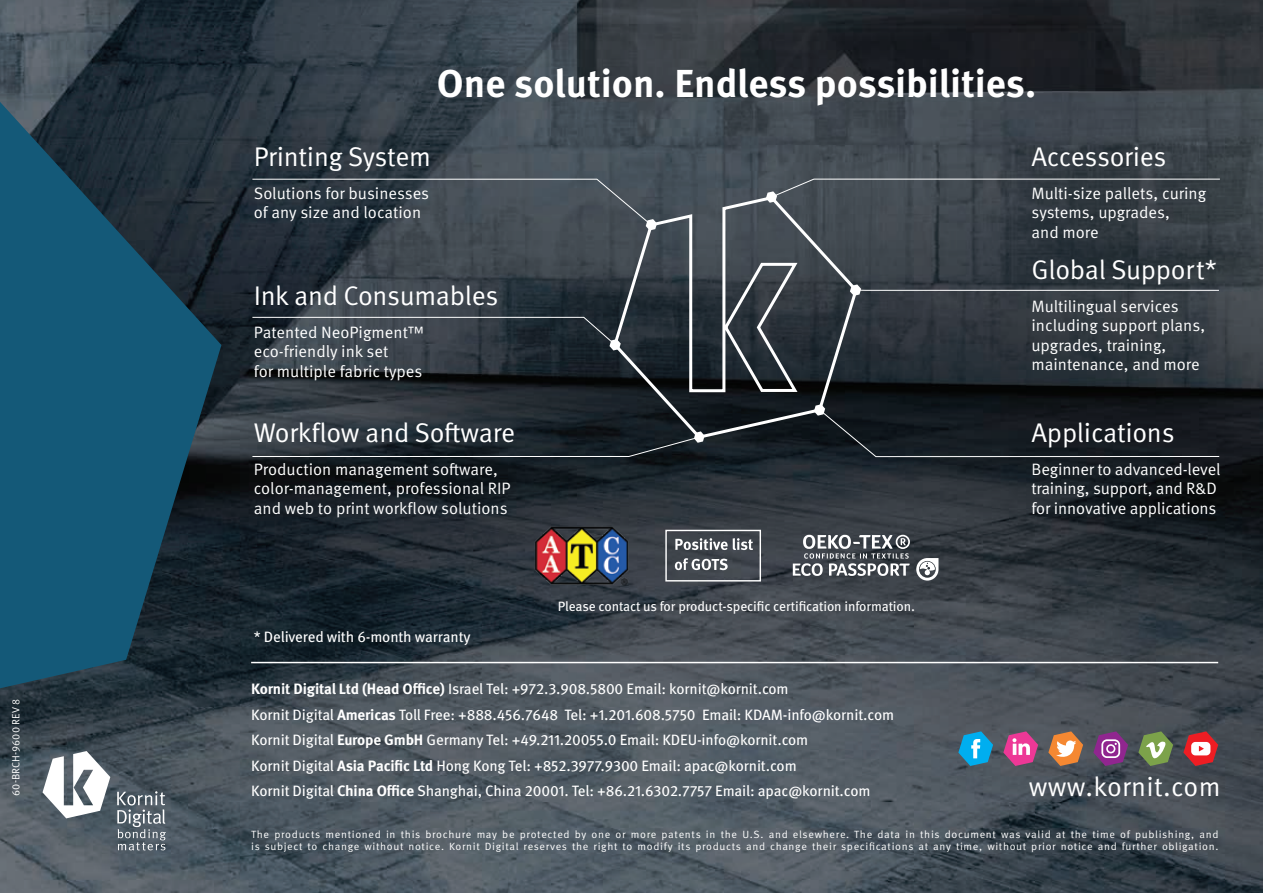
<style>
.page{position:relative;width:1263px;height:893px;background:#fff}
.page>*{position:absolute;margin:0;border:0;box-sizing:border-box;transform-origin:0 0}
.t1{font:700 39px "Meta Pro";color:#fff}
.t2{font:27px "Meta Pro Norm";letter-spacing:-.01em;color:#fff}
.t3{font:27px "Meta Pro Norm";letter-spacing:.01em;color:#fff}
.t4{font:16.5px/19.5px "Meta Pro Norm";color:#fff}
.t5{font:15px/25.5px "Meta Pro";letter-spacing:-.01em;color:#fff}
.t6{font:13.5px "Meta Pro";letter-spacing:-.01em;color:#fff}
.t7{font:10.5px "Meta Pro Norm";letter-spacing:.06em;color:#fff}
.t8{font:10.5px "Meta Pro Norm";letter-spacing:.01em;color:#fff}
.s1{font-weight:700}
</style>
<div class="page">
<img style="left:0;top:0;width:1263px;height:893px">
<svg style="left:251px;top:178px;width:969px;height:279px;background:#2d353c"></svg>
<svg style="left:609px;top:339px;width:3px;height:11px"></svg>
<svg style="left:694px;top:440px;width:11px;height:3px"></svg>
<svg style="left:766px;top:178px;width:454px;height:25px;background:#434b51"></svg>
<svg style="left:612px;top:193px;width:247px;height:247px;background:#394147"></svg>
<svg style="left:850px;top:284px;width:11px;height:12px"></svg>
<hr style="left:251px;top:662px;width:967px;height:1px;background:#fff">
<svg style="left:1093px;top:731px;width:35px;height:35px"></svg>
<svg style="left:1183px;top:731px;width:35px;height:35px"></svg>
<svg style="left:1048px;top:731px;width:35px;height:35px"></svg>
<svg style="left:958px;top:731px;width:35px;height:35px"></svg>
<svg style="left:1003px;top:731px;width:35px;height:35px"></svg>
<svg style="left:1138px;top:731px;width:35px;height:35px"></svg>
<svg style="left:675px;top:538px;width:78px;height:12px"></svg>
<svg style="left:675px;top:558px;width:53px;height:12px"></svg>
<div style="left:665px;top:530px;width:96px;height:51px;border:1px solid #fff"></div>
<img style="left:534px;top:526px;width:96px;height:59px">
<svg style="left:916px;top:558px;width:22px;height:23px"></svg>
<svg style="left:793px;top:535px;width:117px;height:41px"></svg>
<svg style="left:117px;top:791px;width:49px;height:59px;background:#737d85"></svg>
<svg style="left:43px;top:751px;width:67px;height:67px"></svg>
<svg style="left:0;top:102px;width:221px;height:586px;background:#17485f"></svg>
<p class="t8" style="left:8px;top:796px;width:98px;rotate:-90deg">60-BRCH-9600 REV 8</p>
<h1 class="t1" style="left:437px;top:53px;width:601px">One solution. Endless possibilities.</h1>
<h2 class="t2" style="left:254px;top:136px;width:179px">Printing System</h2>
<p class="t4" style="left:254px;top:182px;width:177px">Solutions for businesses of any size and location</p>
<h2 class="t2" style="left:254px;top:276px;width:246px">Ink and Consumables</h2>
<p class="t4" style="left:254px;top:321px;width:172px">Patented NeoPigmentTM eco-friendly ink set<br>for multiple fabric types</p>
<h2 class="t2" style="left:254px;top:412px;width:263px">Workflow and Software</h2>
<p class="t4" style="left:254px;top:458px;width:258px">Production management software, color-management, professional RIP and web to print workflow solutions</p>
<p class="t5" style="left:254px;top:623px;width:218px">* Delivered with 6-month warranty</p>
<p class="t6" style="left:558px;top:596px;width:359px">Please contact us for product-specific certification information.</p>
<h2 class="t2" style="left:1031px;top:136px;width:136px">Accessories</h2>
<p class="t4" style="left:1031px;top:182px;width:176px">Multi-size pallets, curing systems, upgrades,<br>and more</p>
<h2 class="t2" style="left:1031px;top:249px;width:187px">Global Support*</h2>
<p class="t4" style="left:1031px;top:295px;width:175px">Multilingual services including support plans, upgrades, training, maintenance, and more</p>
<h2 class="t2" style="left:1031px;top:412px;width:145px">Applications</h2>
<p class="t4" style="left:1031px;top:458px;width:191px">Beginner to advanced-level training, support, and &amp;R D for innovative applications</p>
<p class="t5" style="left:251px;top:675px;width:644px"><span class="s1">Kornit Digital Ltd (Head Office)</span> Israel Tel: +972.3.908.5800 Email: kornit@kornit.com<br>Kornit Digital <span class="s1">Americas</span> Toll Free: +888.456.7648 Tel: +1.201.608.5750 Email: KDAM-info@kornit.com Kornit Digital <span class="s1">Europe GmbH</span> Germany Tel: +49.211.20055.0 Email: KDEU-info@kornit.com<br>Kornit Digital <span class="s1">Asia Pacific Ltd</span> Hong Kong Tel: +852.3977.9300 Email: apac@kornit.com<br>Kornit Digital <span class="s1">China Office</span> Shanghai, China 20001. Tel: +86.21.6302.7757 Email: apac@kornit.com</p>
<h2 class="t3" style="left:1029px;top:767px;width:193px">www.kornit.com</h2>
<p class="t7" style="left:1199px;top:826px;width:21px">and</p>
<p class="t7" style="left:251px;top:826px;width:19px">The</p>
<p class="t7" style="left:401px;top:826px;width:21px">this</p>
<p class="t7" style="left:425px;top:826px;width:48px">brochure</p>
<p class="t7" style="left:502px;top:826px;width:14px">be</p>
<p class="t7" style="left:575px;top:826px;width:13px">by</p>
<p class="t7" style="left:721px;top:826px;width:18px">the</p>
<p class="t7" style="left:793px;top:826px;width:58px">elsewhere.</p>
<p class="t7" style="left:854px;top:826px;width:19px">The</p>
<p class="t7" style="left:920px;top:826px;width:21px">this</p>
<p class="t7" style="left:1071px;top:826px;width:18px">the</p>
<p class="t7" style="left:1135px;top:826px;width:61px">publishing,</p>
<p class="t7" style="left:274px;top:826px;width:47px">products</p>
<p class="t7" style="left:325px;top:826px;width:57px">mentioned</p>
<p class="t7" style="left:520px;top:826px;width:51px">protected</p>
<p class="t7" style="left:769px;top:826px;width:21px">and</p>
<p class="t7" style="left:877px;top:826px;width:24px">data</p>
<p class="t7" style="left:945px;top:826px;width:53px">document</p>
<p class="t7" style="left:1025px;top:826px;width:27px">valid</p>
<p class="t7" style="left:1120px;top:826px;width:11px">of</p>
<p class="t7" style="left:386px;top:826px;width:11px">in</p>
<p class="t7" style="left:706px;top:826px;width:11px">in</p>
<p class="t7" style="left:905px;top:826px;width:11px">in</p>
<p class="t7" style="left:1092px;top:826px;width:24px">time</p>
<p class="t7" style="left:742px;top:826px;width:23px">U S. .</p>
<p class="t7" style="left:661px;top:826px;width:41px">patents</p>
<p class="t7" style="left:1056px;top:826px;width:11px">at</p>
<p class="t7" style="left:1001px;top:826px;width:21px">was</p>
<p class="t7" style="left:477px;top:826px;width:22px">may</p>
<p class="t7" style="left:591px;top:826px;width:20px">one</p>
<p class="t7" style="left:615px;top:826px;width:12px">or</p>
<p class="t7" style="left:631px;top:826px;width:27px">more</p>
<p class="t7" style="left:265px;top:838px;width:39px">subject</p>
<p class="t7" style="left:323px;top:838px;width:38px">change</p>
<p class="t7" style="left:365px;top:838px;width:40px">without</p>
<p class="t7" style="left:572px;top:838px;width:18px">the</p>
<p class="t7" style="left:593px;top:838px;width:25px">right</p>
<p class="t7" style="left:770px;top:838px;width:38px">change</p>
<p class="t7" style="left:812px;top:838px;width:26px">their</p>
<p class="t7" style="left:987px;top:838px;width:40px">without</p>
<p class="t7" style="left:1122px;top:838px;width:37px">further</p>
<p class="t7" style="left:1162px;top:838px;width:58px">obligation.</p>
<p class="t7" style="left:637px;top:838px;width:37px">modify</p>
<p class="t7" style="left:695px;top:838px;width:47px">products</p>
<p class="t7" style="left:746px;top:838px;width:21px">and</p>
<p class="t7" style="left:1098px;top:838px;width:21px">and</p>
<p class="t7" style="left:485px;top:838px;width:35px">Digital</p>
<p class="t7" style="left:841px;top:838px;width:74px">specifications</p>
<p class="t7" style="left:251px;top:838px;width:10px">is</p>
<p class="t7" style="left:408px;top:838px;width:37px">notice.</p>
<p class="t7" style="left:449px;top:838px;width:32px">Kornit</p>
<p class="t7" style="left:678px;top:838px;width:14px">its</p>
<p class="t7" style="left:956px;top:838px;width:28px">time,</p>
<p class="t7" style="left:1031px;top:838px;width:26px">prior</p>
<p class="t7" style="left:1061px;top:838px;width:33px">notice</p>
<p class="t7" style="left:308px;top:838px;width:11px">to</p>
<p class="t7" style="left:622px;top:838px;width:11px">to</p>
<p class="t7" style="left:918px;top:838px;width:11px">at</p>
<p class="t7" style="left:524px;top:838px;width:45px">reserves</p>
<p class="t7" style="left:933px;top:838px;width:19px">any</p>
</div>
